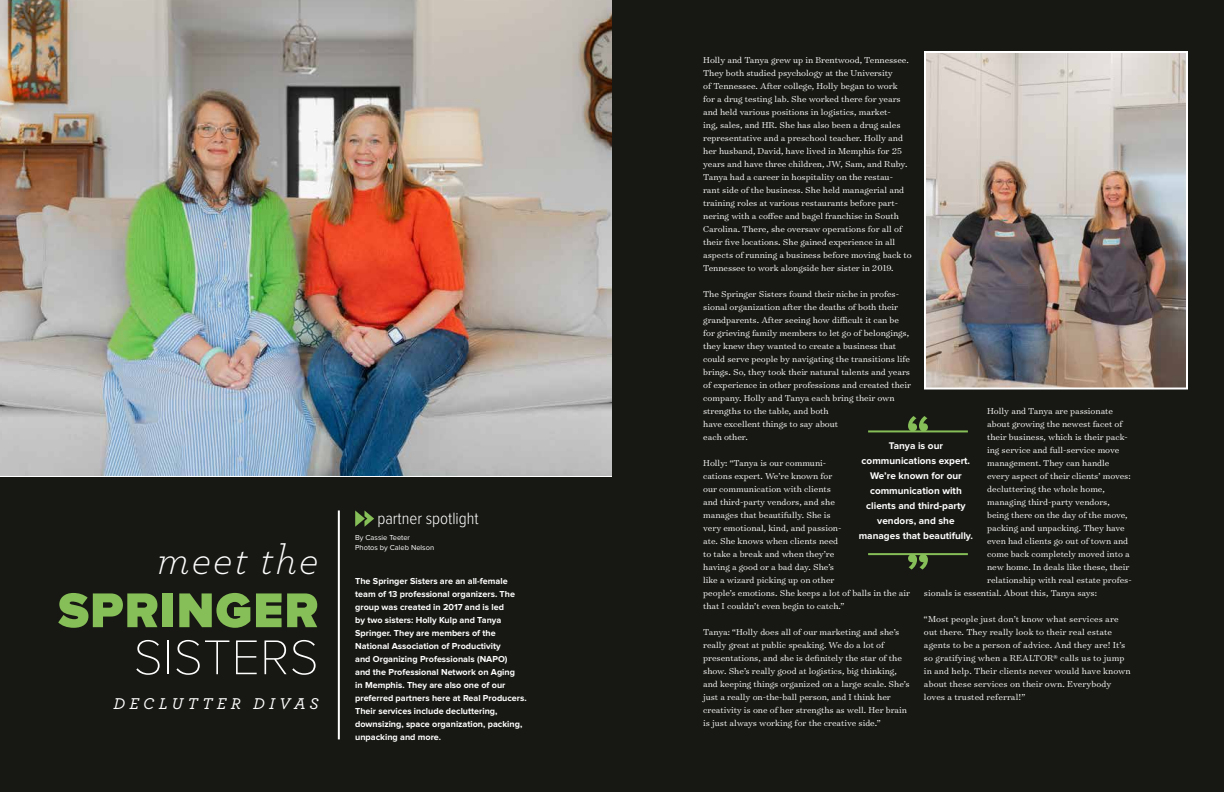
<style>
.page{position:relative;width:1224px;height:792px;background:#fff}
.page>*{position:absolute;margin:0;border:0;box-sizing:border-box;transform-origin:0 0}
.t1{font:900 50.6px "Proxima Nova";letter-spacing:.02em;color:#86be57}
.t2{font:100 50.6px "Proxima Nova T";letter-spacing:.005em;color:#fff}
.t3{font:italic 300 42.1px "Archer Pro";letter-spacing:.05em;color:#fff}
.t4{font:300 17px "Proxima Nova Cond";color:#fff}
.t5{font:italic 500 16.4px "Archer Pro";letter-spacing:.27em;color:#fff}
.t6{font:700 10px/15px "Proxima Nova";color:#fff;text-align:center}
.t7{font:300 9.8px/13px "Surveyor Text";color:#fff}
.t8{font:700 9px/13px "Proxima Nova";color:#fff}
.t9{font:7.5px "Proxima Nova";color:#fff}
</style>
<div class="page">
<div style="left:0;top:477px;width:612px;height:315px;background:#171713"></div>
<div style="left:612px;top:0;width:612px;height:792px;background:#171713"></div>
<img style="left:924px;top:51px;width:264px;height:339px">
<hr style="left:868px;top:430px;width:100px;height:2px;background:#86be57">
<hr style="left:868px;top:553px;width:100px;height:2px;background:#86be57">
<svg style="left:908px;top:555px;width:20px;height:15px"></svg>
<svg style="left:908px;top:416px;width:20px;height:15px"></svg>
<hr style="left:338px;top:510px;width:2px;height:229px;background:#fff">
<svg style="left:355px;top:510px;width:19px;height:17px"></svg>
<img style="left:0;top:0;width:612px;height:475px">
<h2 class="t3" style="left:157px;top:532px;width:163px">meet the</h2>
<h1 class="t1" style="left:58px;top:587px;width:262px">SPRINGER</h1>
<h1 class="t2" style="left:134px;top:628px;width:187px">SISTERS</h1>
<h3 class="t5" style="left:113px;top:692px;width:207px">DECLUTTER DIVAS</h3>
<p class="t7" style="left:703px;top:53px;width:210px">Holly and Tanya grew up in Brentwood, Tennessee.<br>They both studied psychology at the University<br>of Tennessee. After college, Holly began to work for a drug testing lab. She worked there for years and held various positions in logistics, market-<br>ing, sales, and HR. She has also been a drug sales representative and a preschool teacher. Holly and her husband, David, have lived in Memphis for 25 years and have three children, JW, Sam, and Ruby.<br>Tanya had a career in hospitality on the restau&shy;rant side of the business. She held managerial and training roles at various restaurants before part&shy;nering with a coffee and bagel franchise in South Carolina. There, she oversaw operations for all of their five locations. She gained experience in all aspects of running a business before moving back to Tennessee to work alongside her sister in 2019.</p>
<p class="t7" style="left:703px;top:287px;width:209px">The Springer Sisters found their niche in profes&shy;sional organization after the deaths of both their grandparents. After seeing how difficult it can be for grieving family members to let go of belongings, they knew they wanted to create a business that could serve people by navigating the transitions life brings. So, they took their natural talents and years of experience in other professions and created their company. Holly and Tanya each bring their own strengths to the table, and both<br>have excellent things to say about<br>each other.</p>
<p class="t7" style="left:703px;top:456px;width:208px">Holly: “Tanya is our communi-<br>cations expert. We’re known for<br>our communication with clients<br>and third-party vendors, and she<br>manages that beautifully. She is<br>very emotional, kind, and passion-<br>ate. She knows when clients need<br>to take a break and when they’re<br>having a good or a bad day. She’s<br>like a wizard picking up on other<br>people’s emotions. She keeps a lot of balls in the air that I couldn’t even begin to catch.”</p>
<p class="t7" style="left:703px;top:625px;width:208px">Tanya: “Holly does all of our marketing and she’s really great at public speaking. We do a lot of presentations, and she is definitely the star of the show. She’s really good at logistics, big thinking, and keeping things organized on a large scale. She’s just a really on-the-ball person, and I think her creativity is one of her strengths as well. Her brain is just always working for the creative side.”</p>
<p class="t7" style="left:987px;top:404px;width:127px">Holly and Tanya are passionate</p>
<p class="t7" style="left:987px;top:417px;width:137px">about growing the newest facet of</p>
<p class="t7" style="left:987px;top:430px;width:142px">their business, which is their pack-</p>
<p class="t7" style="left:987px;top:443px;width:134px">ing service and full-service move</p>
<p class="t7" style="left:987px;top:456px;width:124px">management. They can handle</p>
<p class="t7" style="left:987px;top:469px;width:145px">every aspect of their clients’ moves:</p>
<p class="t7" style="left:987px;top:482px;width:119px">decluttering the whole home,</p>
<p class="t7" style="left:987px;top:495px;width:124px">managing third-party vendors,</p>
<p class="t7" style="left:987px;top:508px;width:142px">being there on the day of the move,</p>
<p class="t7" style="left:987px;top:521px;width:139px">packing and unpacking. They have</p>
<p class="t7" style="left:987px;top:534px;width:143px">even had clients go out of town and</p>
<p class="t7" style="left:987px;top:547px;width:144px">come back completely moved into a</p>
<p class="t7" style="left:987px;top:560px;width:144px">new home. In deals like these, their</p>
<p class="t7" style="left:987px;top:573px;width:146px">relationship with real estate profes-</p>
<p class="t7" style="left:924px;top:586px;width:175px">sionals is essential. About this, Tanya says:</p>
<p class="t7" style="left:924px;top:612px;width:208px">“Most people just don’t know what services are out there. They really look to their real estate agents to be a person of advice. And they are! It’s so gratifying when a REALTOR® calls us to jump in and help. Their clients never would have known about these services on their own. Everybody loves a trusted referral!”</p>
<p class="t6" style="left:862px;top:439px;width:110px">Tanya is our communications expert.<br>We’re known for our communication with clients and third-party vendors, and she</p>
<h3 class="t4" style="left:377px;top:510px;width:103px">partner spotlight</h3>
<p class="t9" style="left:355px;top:534px;width:56px">By Cassie Teeter</p>
<p class="t6" style="left:859px;top:529px;width:116px">manages that beautifully.</p>
<p class="t9" style="left:355px;top:544px;width:80px">Photos by Caleb Nelson</p>
<p class="t8" style="left:355px;top:574px;width:173px">The Springer Sisters are an all-female team of 13 professional organizers. The group was created in 2017 and is led<br>by two sisters: Holly Kulp and Tanya Springer. They are members of the National Association of Productivity<br>and Organizing Professionals (NAPO)<br>and the Professional Network on Aging<br>in Memphis. They are also one of our preferred partners here at Real Producers.<br>Their services include decluttering, downsizing, space organization, packing, unpacking and more.</p>
</div>
